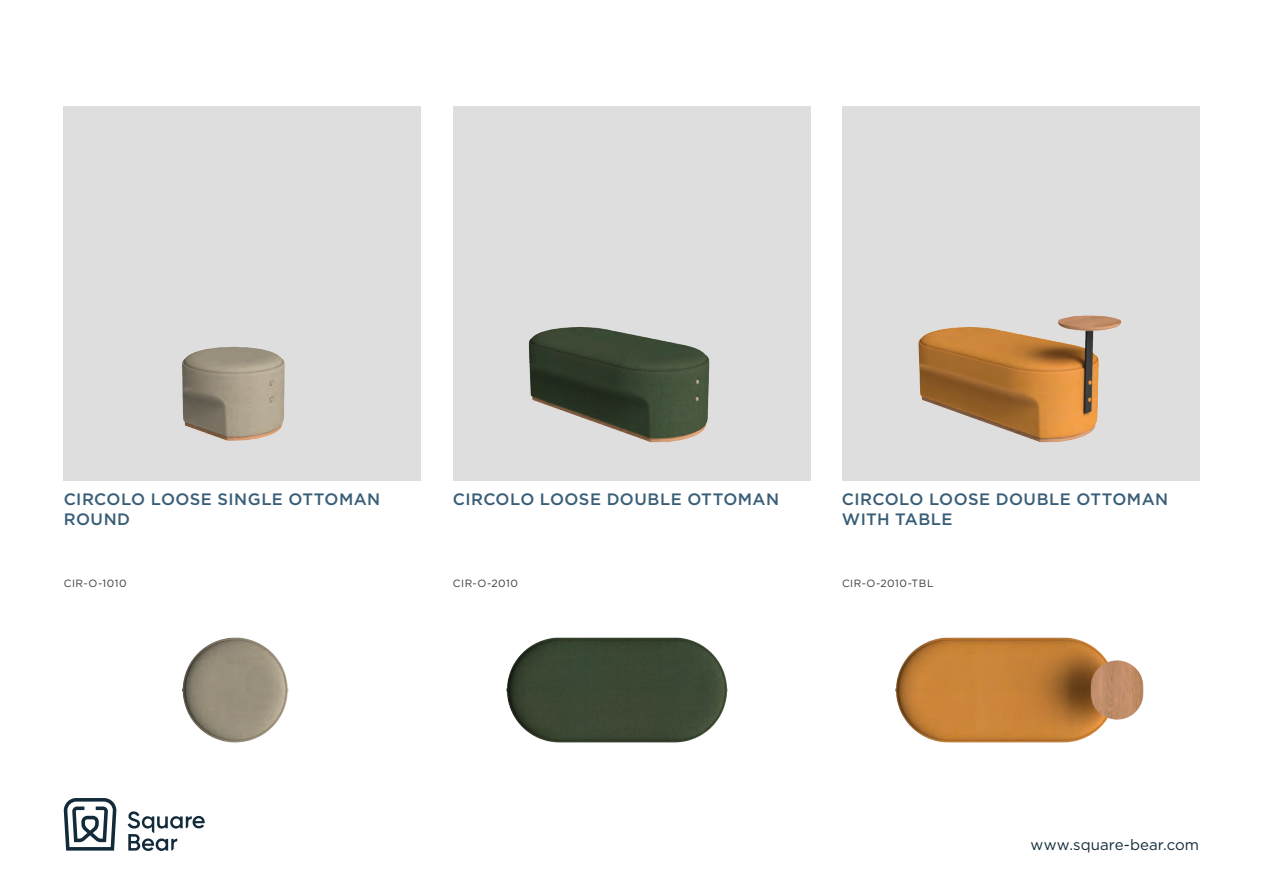
<style>
.page{position:relative;width:1263px;height:893px;background:#fff}
.page>*{position:absolute;margin:0;border:0;box-sizing:border-box;transform-origin:0 0}
.t1{font:500 16.5px/20.2px "Gotham";letter-spacing:.025em;color:#395e77}
.t2{font:15px "Gotham";letter-spacing:.005em;color:#122b3a}
.t3{font:10.5px "Gotham";letter-spacing:.045em;color:#373a3b}
</style>
<div class="page">
<svg style="left:64px;top:798px;width:52px;height:53px"></svg>
<svg style="left:128px;top:811px;width:77px;height:40px"></svg>
<div style="left:64px;top:106px;width:357px;height:374px;background:#dedede"></div>
<div style="left:453px;top:106px;width:357px;height:374px;background:#dedede"></div>
<div style="left:842px;top:106px;width:357px;height:374px;background:#dedede"></div>
<img style="left:182px;top:346px;width:103px;height:95px">
<img style="left:528px;top:327px;width:182px;height:116px">
<img style="left:918px;top:315px;width:204px;height:128px">
<img style="left:182px;top:637px;width:107px;height:106px">
<img style="left:506px;top:637px;width:222px;height:106px">
<img style="left:895px;top:637px;width:249px;height:106px">
<p class="t1" style="left:64px;top:489px;width:318px">CIRCOLO LOOSE SINGLE OTTOMAN<br>ROUND</p>
<p class="t1" style="left:453px;top:489px;width:328px">CIRCOLO LOOSE DOUBLE OTTOMAN</p>
<p class="t1" style="left:842px;top:489px;width:328px">CIRCOLO LOOSE DOUBLE OTTOMAN<br>WITH TABLE</p>
<p class="t3" style="left:64px;top:577px;width:64px">CIR-O-1010</p>
<p class="t3" style="left:453px;top:577px;width:66px">CIR-O-2010</p>
<p class="t3" style="left:842px;top:577px;width:93px">CIR-O-2010-TBL</p>
<p class="t2" style="left:1031px;top:836px;width:170px">www.square-bear.com</p>
</div>
